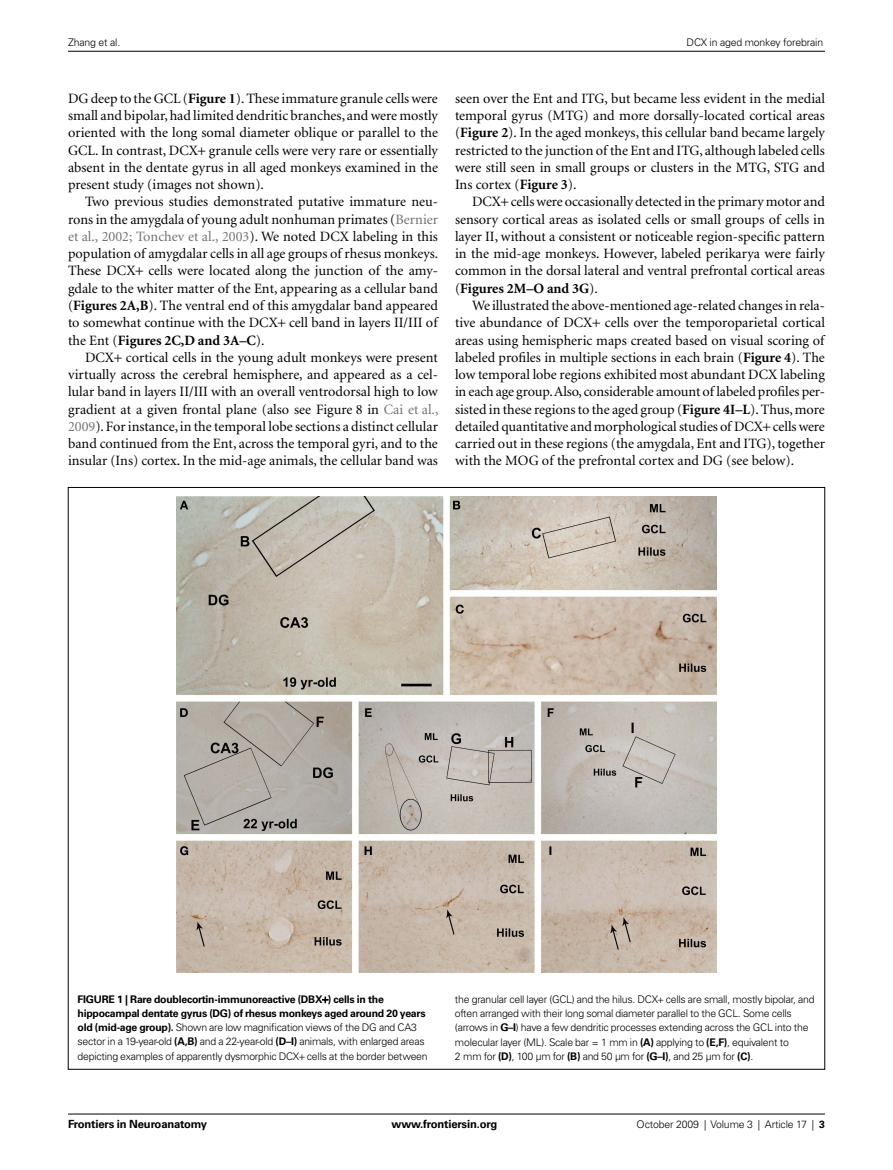
<style>
.page{position:relative;width:893px;height:1170px;background:#fff}
.page>*{position:absolute;margin:0;border:0;box-sizing:border-box;transform-origin:0 0}
.t1{font:14.25px/17.2px "Minion";color:#000;text-align:justify}
.t2{font:700 11.25px "Univers";letter-spacing:-.015em;color:#000}
.t3{font:300 10.5px/14.2px "Univers";letter-spacing:-.025em;color:#000}
.s1{font-weight:700}
.s2{color:#707173}
</style>
<div class="page">
<hr style="left:68px;top:1113px;width:757px;height:1px;background:#000">
<hr style="left:68px;top:51px;width:757px;height:1px;background:#000">
<img style="left:176px;top:497px;width:540px;height:475px">
<p class="t3" style="left:68px;top:36px;width:54px">Zhang et al.</p>
<p class="t3" style="left:687px;top:36px;width:138px">DCX in aged monkey forebrain</p>
<p class="t1" style="left:68px;top:91px;width:371px">DG deep to the GCL (<span class="s1">Figure 1</span>). These immature granule cells were small and bipolar, had limited dendritic branches, and were mostly oriented with the long somal diameter oblique or parallel to the GCL. In contrast, DCX granule cells were very rare or essentially absent in the dentate gyrus in all aged monkeys examined in the present study (images not shown).</p>
<p class="t1" style="left:68px;top:194px;width:372px;text-indent:17px">Two previous studies demonstrated putative immature neu&shy;rons in the amygdala of young adult nonhuman primates (<span class="s2">Bernier et al., 2002; Tonchev et al., 2003</span>). We noted DCX labeling in this population of amygdalar cells in all age groups of rhesus monkeys.<br>These DCX cells were located along the junction of the amy&shy;gdale to the whiter matter of the Ent, appearing as a cellular band (<span class="s1">Figures 2A,B</span>). The ventral end of this amygdalar band appeared to somewhat continue with the DCX cell band in layers II/III of the Ent (<span class="s1">Figures 2C,D and 3A–C</span>).</p>
<p class="t1" style="left:68px;top:350px;width:372px;text-indent:17px">DCX cortical cells in the young adult monkeys were present virtually across the cerebral hemisphere, and appeared as a cel&shy;lular band in layers II/III with an overall ventrodorsal high to low gradient at a given frontal plane (also see Figure 8 in <span class="s2">Cai et al., 2009</span>). For instance, in the temporal lobe sections a distinct cellular band continued from the Ent, across the temporal gyri, and to the insular (Ins) cortex. In the mid-age animals, the cellular band was</p>
<p class="t1" style="left:455px;top:91px;width:371px">seen over the Ent and ITG, but became less evident in the medial temporal gyrus (MTG) and more dorsally-located cortical areas (<span class="s1">Figure 2</span>). In the aged monkeys, this cellular band became largely restricted to the junction of the Ent and ITG, although labeled cells were still seen in small groups or clusters in the MTG, STG and Ins cortex (<span class="s1">Figure 3</span>).</p>
<p class="t1" style="left:455px;top:194px;width:371px;text-indent:17px">DCX cells were occasionally detected in the primary motor and sensory cortical areas as isolated cells or small groups of cells in layer II, without a consistent or noticeable region-specific pattern in the mid-age monkeys. However, labeled perikarya were fairly common in the dorsal lateral and ventral prefrontal cortical areas (<span class="s1">Figures 2M–O and 3G</span>).</p>
<p class="t1" style="left:455px;top:298px;width:371px;text-indent:17px">We illustrated the above-mentioned age-related changes in rela&shy;tive abundance of DCX cells over the temporoparietal cortical areas using hemispheric maps created based on visual scoring of labeled profiles in multiple sections in each brain (<span class="s1">Figure 4</span>). The low temporal lobe regions exhibited most abundant DCX labeling in each age group. Also, considerable amount of labeled profiles per&shy;sisted in these regions to the aged group (<span class="s1">Figure 4I–L</span>). Thus, more detailed quantitative and morphological studies of DCX cells were carried out in these regions (the amygdala, Ent and ITG), together with the MOG of the prefrontal cortex and DG (see below).</p>
<p class="t3" style="left:78px;top:992px;width:352px"><span class="s1">FIGURE 1 | Rare doublecortin-immunoreactive (DBX ) cells in the hippocampal dentate gyrus (DG) of rhesus monkeys aged around 20 years old (mid-age group).</span> Shown are low magnification views of the DG and CA3 sector in a 19-year-old <span class="s1">(A,B)</span> and a 22-year-old <span class="s1">(D–I)</span> animals, with enlarged areas depicting examples of apparently dysmorphic DCX cells at the border between</p>
<p class="t3" style="left:455px;top:992px;width:361px">the granular cell layer (GCL) and the hilus. DCX cells are small, mostly bipolar, and often arranged with their long somal diameter parallel to the GCL. Some cells (arrows in <span class="s1">G–I</span>) have a few dendritic processes extending across the GCL into the molecular layer (ML). Scale bar = 1 mm in <span class="s1">(A)</span> applying to <span class="s1">(E,F)</span>, equivalent to<br>2 mm for <span class="s1">(D)</span>, 100 µm for <span class="s1">(B)</span> and 50 µm for <span class="s1">(G–I)</span>, and 25 µm for <span class="s1">(C)</span>.</p>
<p class="t2" style="left:68px;top:1119px;width:141px">Frontiers in Neuroanatomy</p>
<p class="t2" style="left:392px;top:1119px;width:107px">www.frontiersin.org</p>
<p class="t3" style="left:637px;top:1117px;width:190px">October 2009 | Volume 3 | Article 17 | <span class="s1">3</span></p>
</div>
